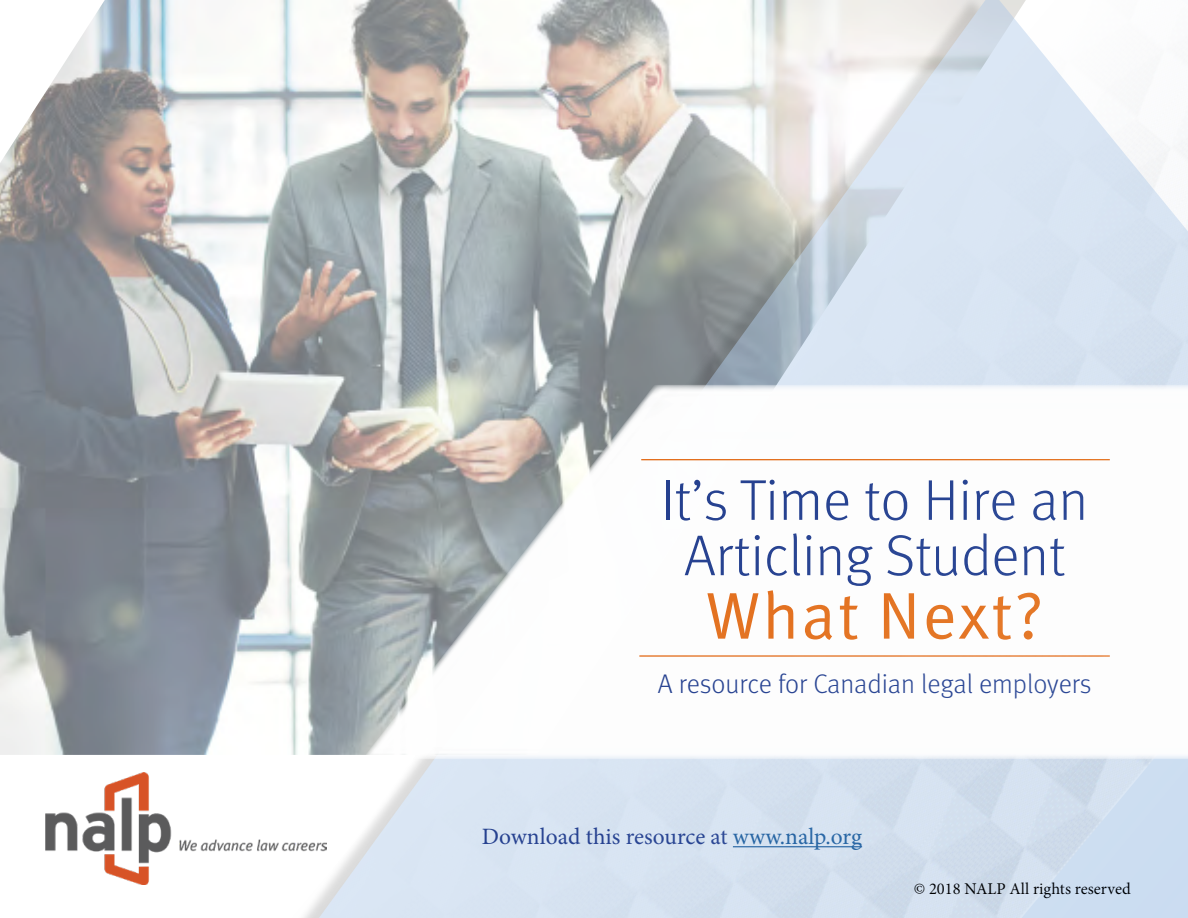
<style>
.page{position:relative;width:1188px;height:918px;background:#fff}
.page>*{position:absolute;margin:0;border:0;box-sizing:border-box;transform-origin:0 0}
.t1{font:66.15px "Meta Pro Norm";letter-spacing:.03em;color:#e36f1e}
.t2{font:300 57.45px/55.3px "Meta Pro";color:#25408f;text-align:center}
.t3{font:300 27px "Meta Pro";letter-spacing:-.005em;color:#25408f}
.t4{font:23.4px "Minion Pro";color:#25408f}
.t5{font:16.5px "Minion Pro";color:#000}
.s1{color:#215e9e}
</style>
<div class="page">
<img style="left:0;top:0;width:164px;height:755px">
<img style="left:46px;top:773px;width:118px;height:111px">
<img style="left:164px;top:0;width:20px;height:851px">
<img style="left:184px;top:90px;width:54px;height:762px">
<img style="left:238px;top:0;width:54px;height:852px">
<img style="left:292px;top:0;width:738px;height:918px">
<img style="left:347px;top:38px;width:720px;height:880px">
<img style="left:401px;top:83px;width:703px;height:835px">
<img style="left:455px;top:128px;width:733px;height:790px">
<img style="left:509px;top:173px;width:679px;height:745px">
<img style="left:564px;top:218px;width:624px;height:700px">
<img style="left:618px;top:263px;width:570px;height:655px">
<p class="t2" style="left:661px;top:469px;width:429px">It’s Time to Hire an<br>Articling Student</p>
<p class="t1" style="left:706px;top:566px;width:339px">What Next?</p>
<p class="t3" style="left:658px;top:665px;width:435px">A resource for Canadian legal employers</p>
<p class="t4" style="left:482px;top:821px;width:382px">Download this resource at <span class="s1">www.nalp.org</span></p>
<p class="t5" style="left:914px;top:878px;width:219px">© 2018 NALP All rights reserved</p>
</div>
